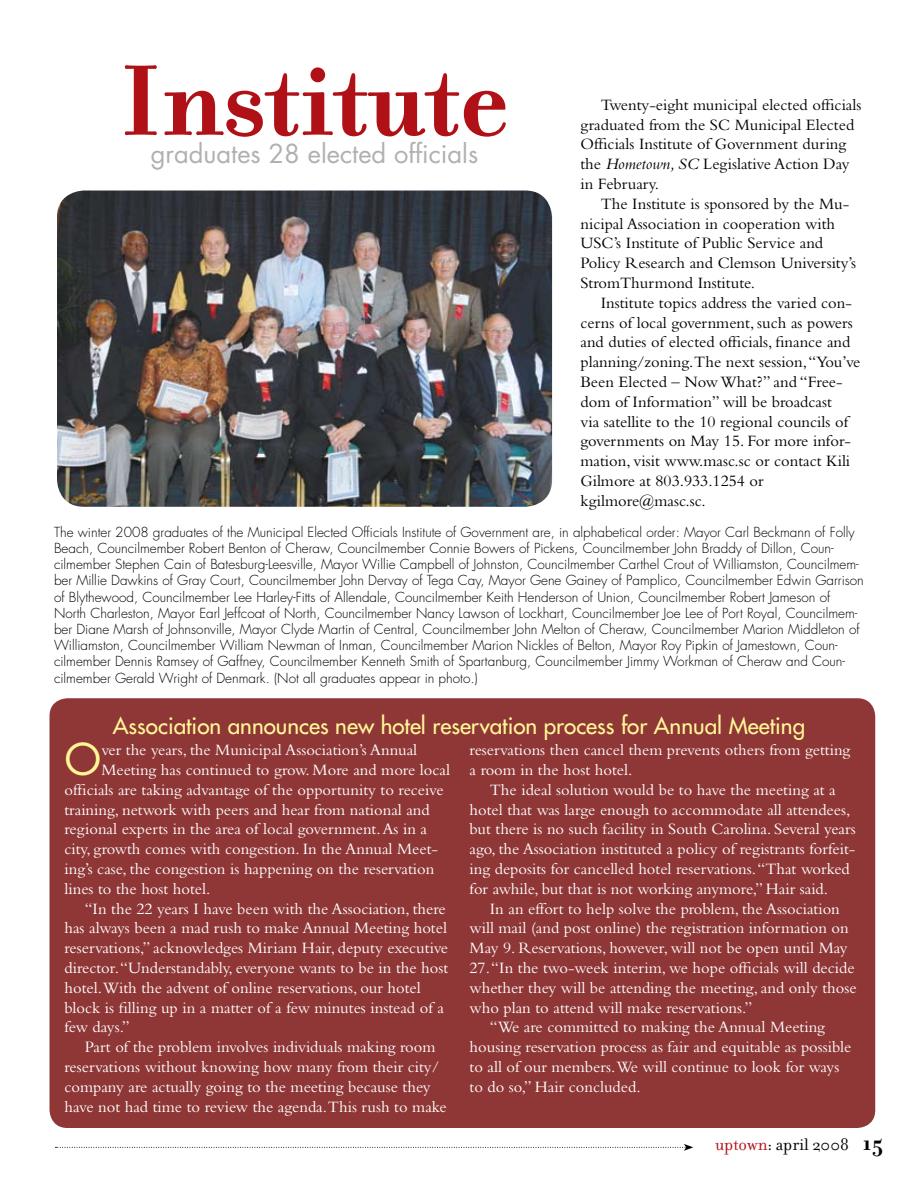
<style>
.page{position:relative;width:918px;height:1188px;background:#fff}
.page>*{position:absolute;margin:0;border:0;box-sizing:border-box;transform-origin:0 0}
.t1{font:700 108px "Filosofia";color:#af1116}
.t2{font:42.75px "Futura";color:#fff797}
.t3{font:25.5px "Futura";color:#aeb0b2}
.t4{font:22.5px "Futura";color:#fff797}
.t5{font:18px "Filosofia";color:#000}
.t6{font:16.5px/19.8px "Bembo";color:#fff}
.t7{font:16.5px/19.8px "Bembo";color:#000}
.t8{font:300 13.5px/16.2px "Futura";color:#000}
.s1{font-style:italic}
.s2{color:#af1116}
.s3{font-weight:700;font-size:24px}
</style>
<div class="page">
<svg style="left:56px;top:1144px;width:637px;height:7px"></svg>
<div style="left:50px;top:698px;width:825px;height:430px;background:#8f3636;border-radius:18px"></div>
<img style="left:57px;top:190px;width:495px;height:317px">
<h1 class="t1" style="left:120px;top:36px;width:391px">Institute</h1>
<h3 class="t3" style="left:151px;top:136px;width:329px">graduates 28 elected officials</h3>
<p class="t7" style="left:581px;top:94px;width:282px;text-indent:20px">Twenty-eight municipal elected officials graduated from the SC Municipal Elected Officials Institute of Government during the <span class="s1">Hometown, SC</span> Legislative Action Day in February.</p>
<p class="t7" style="left:581px;top:193px;width:277px;text-indent:20px">The Institute is sponsored by the Mu&shy;nicipal Association in cooperation with USC’s Institute of Public Service and Policy Research and Clemson University’s StromThurmond Institute.</p>
<p class="t7" style="left:581px;top:292px;width:282px;text-indent:20px">Institute topics address the varied con&shy;cerns of local government, such as powers and duties of elected officials, finance and planning/zoning.The next session, “You’ve Been Elected – Now What?” and “Free&shy;dom of Information” will be broadcast<br>via satellite to the 10 regional councils of governments on May 15. For more infor&shy;mation, visit www.masc.sc or contact Kili Gilmore at 803.933.1254 or kgilmore@masc.sc.</p>
<p class="t8" style="left:54px;top:524px;width:811px">The winter 2008 graduates of the Municipal Elected Officials Institute of Government are, in alphabetical order: Mayor Carl Beckmann of Folly Beach, Councilmember Robert Benton of Cheraw, Councilmember Connie Bowers of Pickens, Councilmember John Braddy of Dillon, Coun&shy;cilmember Stephen Cain of Batesburg-Leesville, Mayor Willie Campbell of Johnston, Councilmember Carthel Crout of Williamston, Councilmem&shy;ber Millie Dawkins of Gray Court, Councilmember John Dervay of Tega Cay, Mayor Gene Gainey of Pamplico, Councilmember Edwin Garrison of Blythewood, Councilmember Lee Harley-Fitts of Allendale, Councilmember Keith Henderson of Union, Councilmember Robert Jameson of North Charleston, Mayor Earl Jeffcoat of North, Councilmember Nancy Lawson of Lockhart, Councilmember Joe Lee of Port Royal, Councilmem&shy;ber Diane Marsh of Johnsonville, Mayor Clyde Martin of Central, Councilmember John Melton of Cheraw, Councilmember Marion Middleton of Williamston, Councilmember William Newman of Inman, Councilmember Marion Nickles of Belton, Mayor Roy Pipkin of Jamestown, Coun&shy;cilmember Dennis Ramsey of Gaffney, Councilmember Kenneth Smith of Spartanburg, Councilmember Jimmy Workman of Cheraw and Coun&shy;cilmember Gerald Wright of Denmark. (Not all graduates appear in photo.)</p>
<h3 class="t4" style="left:113px;top:711px;width:694px">Association announces new hotel reservation process for Annual Meeting</h3>
<h2 class="t2" style="left:64px;top:730px;width:38px">O</h2>
<p class="t6" style="left:101px;top:740px;width:317px">ver the years, the Municipal Association’s Annual</p>
<p class="t6" style="left:470px;top:740px;width:382px">reservations then cancel them prevents others from getting a room in the host hotel.</p>
<p class="t6" style="left:470px;top:779px;width:388px;text-indent:20px">The ideal solution would be to have the meeting at a hotel that was large enough to accommodate all attendees, but there is no such facility in South Carolina. Several years ago, the Association instituted a policy of registrants forfeit&shy;ing deposits for cancelled hotel reservations. “That worked for awhile, but that is not working anymore,” Hair said.</p>
<p class="t6" style="left:470px;top:898px;width:381px;text-indent:20px">In an effort to help solve the problem, the Association will mail (and post online) the registration information on<br>May 9. Reservations, however, will not be open until May</p>
<p class="t6" style="left:470px;top:958px;width:387px">27. “In the two-week interim, we hope officials will decide</p>
<p class="t6" style="left:470px;top:977px;width:389px">whether they will be attending the meeting, and only those</p>
<p class="t6" style="left:470px;top:997px;width:284px">who plan to attend will make reservations.”</p>
<p class="t6" style="left:490px;top:1017px;width:337px">“We are committed to making the Annual Meeting</p>
<p class="t6" style="left:470px;top:1037px;width:383px">housing reservation process as fair and equitable as possible</p>
<p class="t6" style="left:470px;top:1057px;width:371px">to all of our members.We will continue to look for ways</p>
<p class="t6" style="left:470px;top:1076px;width:173px">to do so,” Hair concluded.</p>
<p class="t6" style="left:101px;top:760px;width:350px">Meeting has continued to grow. More and more local</p>
<p class="t6" style="left:64px;top:779px;width:381px">officials are taking advantage of the opportunity to receive</p>
<p class="t6" style="left:64px;top:799px;width:367px">training, network with peers and hear from national and</p>
<p class="t6" style="left:64px;top:819px;width:364px">regional experts in the area of local government. As in a</p>
<p class="t6" style="left:64px;top:839px;width:375px">city, growth comes with congestion. In the Annual Meet-</p>
<p class="t6" style="left:64px;top:859px;width:371px">ing’s case, the congestion is happening on the reservation</p>
<p class="t6" style="left:64px;top:878px;width:147px">lines to the host hotel.</p>
<p class="t6" style="left:85px;top:898px;width:363px">“In the 22 years I have been with the Association, there</p>
<p class="t6" style="left:64px;top:918px;width:384px">has always been a mad rush to make Annual Meeting hotel</p>
<p class="t6" style="left:64px;top:938px;width:385px">reservations,” acknowledges Miriam Hair, deputy executive</p>
<p class="t6" style="left:64px;top:958px;width:385px">director. “Understandably, everyone wants to be in the host</p>
<p class="t6" style="left:64px;top:977px;width:358px">hotel.With the advent of online reservations, our hotel</p>
<p class="t6" style="left:64px;top:997px;width:381px">block is filling up in a matter of a few minutes instead of a</p>
<p class="t6" style="left:64px;top:1017px;width:67px">few days.”</p>
<p class="t6" style="left:85px;top:1037px;width:352px">Part of the problem involves individuals making room</p>
<p class="t6" style="left:64px;top:1057px;width:376px">reservations without knowing how many from their city/</p>
<p class="t6" style="left:64px;top:1076px;width:368px">company are actually going to the meeting because they</p>
<p class="t6" style="left:64px;top:1096px;width:384px">have not had time to review the agenda.This rush to make</p>
<p class="t5" style="left:716px;top:1135px;width:169px"><span class="s2">uptown</span>: april 2008 <span class="s3">15</span></p>
</div>
